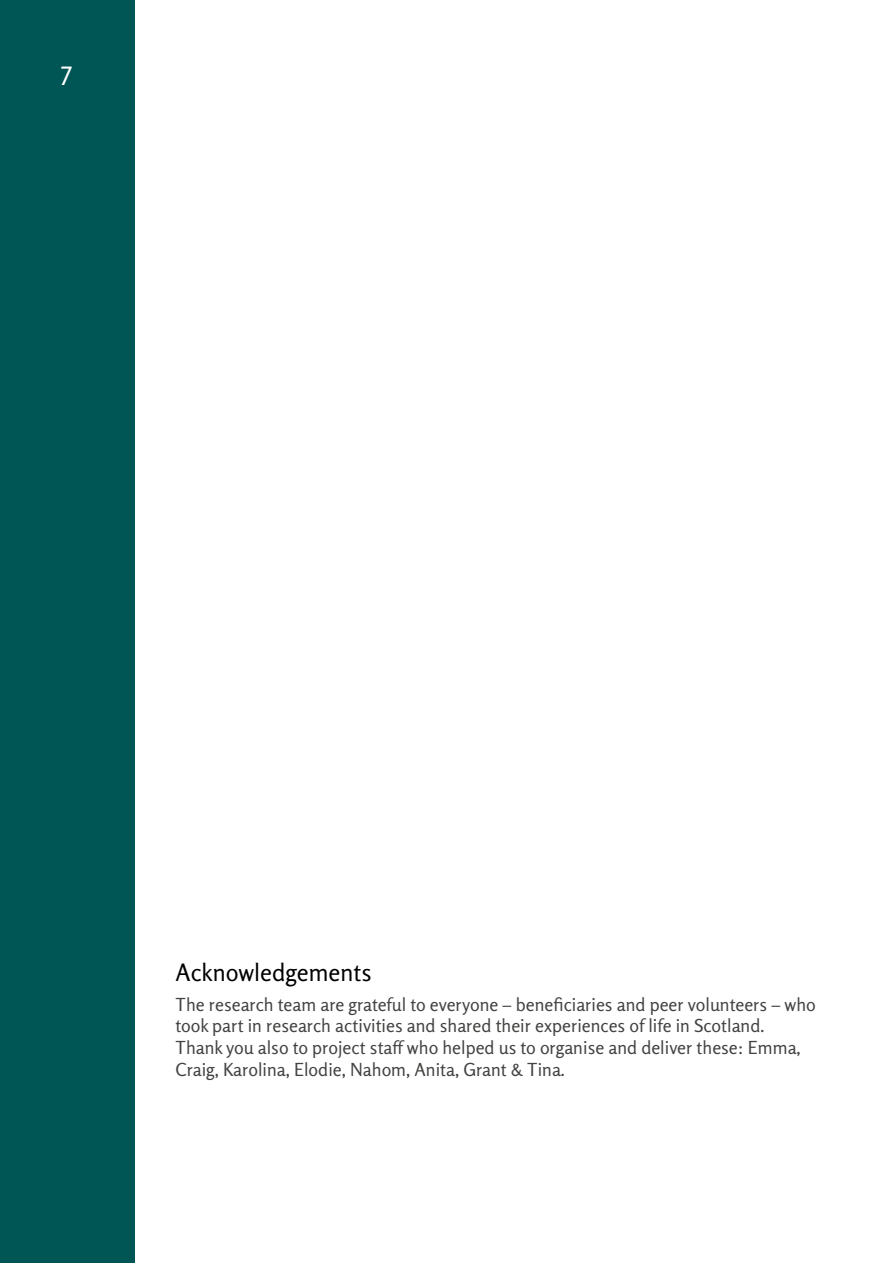
<style>
.page{position:relative;width:893px;height:1263px;background:#fff}
.page>*{position:absolute;margin:0;border:0;box-sizing:border-box;transform-origin:0 0}
.t1{font:27px "Rosario";color:#fff}
.t2{font:24px "Rosario";color:#000}
.t3{font:18px/21.6px "Rosario";color:#434342}
</style>
<div class="page">
<div style="left:0;top:0;width:135px;height:1263px;background:#055"></div>
<h1 class="t1" style="left:61px;top:54px;width:13px">7</h1>
<h2 class="t2" style="left:176px;top:958px;width:198px">Acknowledgements</h2>
<p class="t3" style="left:176px;top:993px;width:642px">The research team are grateful to everyone – beneficiaries and peer volunteers – who took part in research activities and shared their experiences of life in Scotland.<br>Thank you also to project staff who helped us to organise and deliver these: Emma, Craig, Karolina, Elodie, Nahom, Anita, Grant &amp; Tina.</p>
</div>
